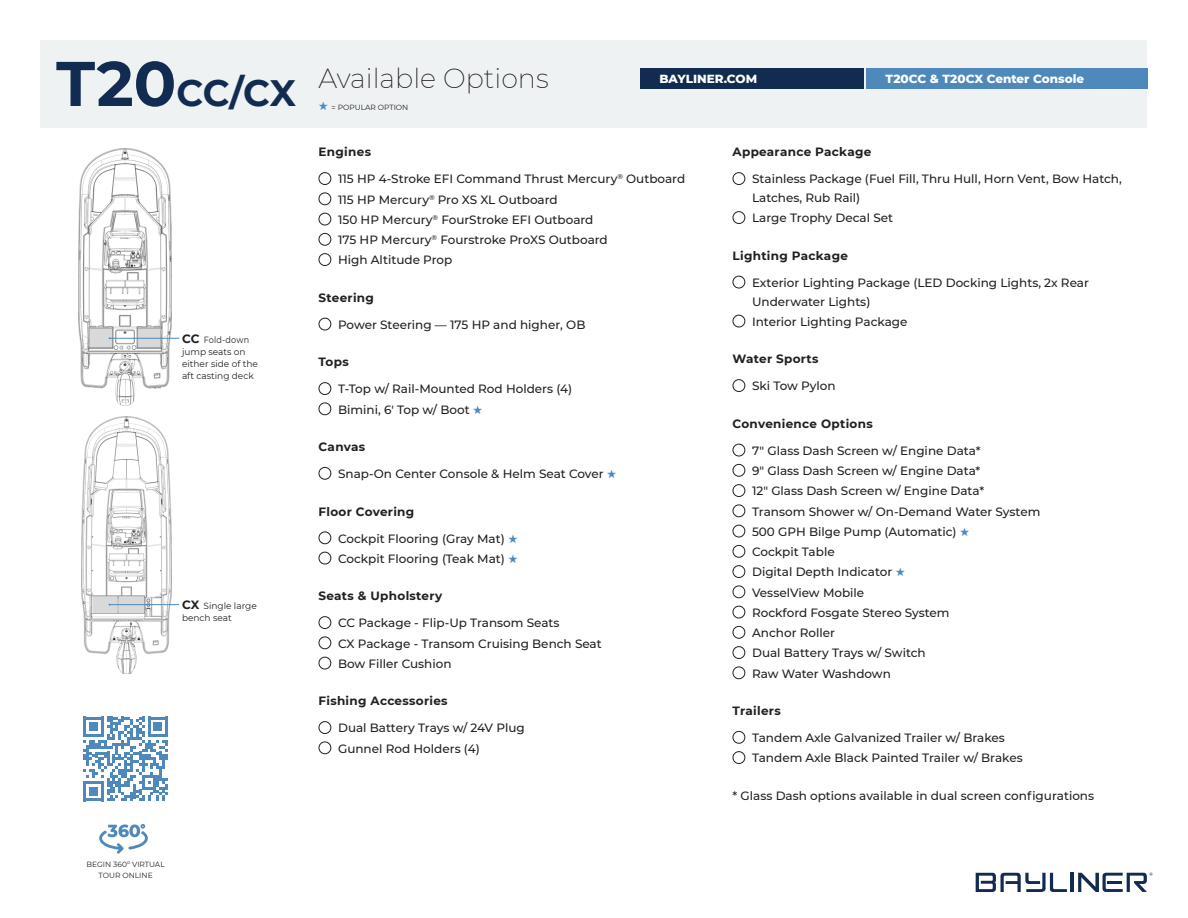
<style>
.page{position:relative;width:1188px;height:918px;background:#fff}
.page>*{position:absolute;margin:0;border:0;box-sizing:border-box;transform-origin:0 0}
.t1{font:700 36.75px "Montserrat";color:#122c51}
.Light_Wght_HEADERS{font:200 27px "Montserrat";color:#231f20}
.Choose_Options_BODY{font:500 12px/18.8px "Montserrat";color:#231f20}
.Choose_Options_SUBHE{font:700 12px "Montserrat";letter-spacing:.025em;color:#231f20}
.BODY_COPY___on_grey{font:800 12px "Montserrat";color:#fff}
.MOUSE{font:9px/12px "Montserrat";color:#231f20}
.MOUSE-2{font:9px "Montserrat";letter-spacing:.025em;color:#231f20;scale:.9 1}
.BODY_COPY___on_grey-2{font:7.5px/10.5px "Montserrat";color:#231f20;text-align:center}
.BODY_COPY{font:7.5px "Montserrat";color:#231f20}
.s1{font-size:63px}
.s2{font-weight:700;font-size:12px}
.s3{color:#4f89bc}
</style>
<div class="page">
<svg style="left:976px;top:873px;width:91px;height:19px"></svg>
<hr style="left:1070px;top:873px;width:3px;height:19px;background:#122c51">
<svg style="left:1078px;top:873px;width:75px;height:19px"></svg>
<div style="left:40px;top:40px;width:1108px;height:88px;background:#eff2f3"></div>
<div style="left:319px;top:172px;width:12px;height:13px;border:1px solid #231f20;border-radius:50%"></div>
<div style="left:319px;top:193px;width:12px;height:12px;border:1px solid #231f20;border-radius:50%"></div>
<div style="left:319px;top:213px;width:12px;height:12px;border:1px solid #231f20;border-radius:50%"></div>
<div style="left:319px;top:233px;width:12px;height:13px;border:1px solid #231f20;border-radius:50%"></div>
<div style="left:319px;top:253px;width:12px;height:13px;border:1px solid #231f20;border-radius:50%"></div>
<div style="left:319px;top:318px;width:12px;height:12px;border:1px solid #231f20;border-radius:50%"></div>
<div style="left:319px;top:382px;width:12px;height:13px;border:1px solid #231f20;border-radius:50%"></div>
<div style="left:319px;top:403px;width:12px;height:12px;border:1px solid #231f20;border-radius:50%"></div>
<div style="left:319px;top:467px;width:12px;height:13px;border:1px solid #231f20;border-radius:50%"></div>
<div style="left:319px;top:532px;width:12px;height:12px;border:1px solid #231f20;border-radius:50%"></div>
<div style="left:319px;top:552px;width:12px;height:12px;border:1px solid #231f20;border-radius:50%"></div>
<div style="left:319px;top:616px;width:12px;height:13px;border:1px solid #231f20;border-radius:50%"></div>
<div style="left:319px;top:637px;width:12px;height:12px;border:1px solid #231f20;border-radius:50%"></div>
<div style="left:319px;top:657px;width:12px;height:12px;border:1px solid #231f20;border-radius:50%"></div>
<div style="left:319px;top:721px;width:12px;height:13px;border:1px solid #231f20;border-radius:50%"></div>
<div style="left:319px;top:742px;width:12px;height:12px;border:1px solid #231f20;border-radius:50%"></div>
<div style="left:733px;top:172px;width:12px;height:13px;border:1px solid #231f20;border-radius:50%"></div>
<div style="left:733px;top:211px;width:12px;height:13px;border:1px solid #231f20;border-radius:50%"></div>
<div style="left:733px;top:276px;width:12px;height:12px;border:1px solid #231f20;border-radius:50%"></div>
<div style="left:733px;top:315px;width:12px;height:12px;border:1px solid #231f20;border-radius:50%"></div>
<div style="left:733px;top:379px;width:12px;height:13px;border:1px solid #231f20;border-radius:50%"></div>
<div style="left:733px;top:444px;width:12px;height:12px;border:1px solid #231f20;border-radius:50%"></div>
<div style="left:733px;top:464px;width:12px;height:13px;border:1px solid #231f20;border-radius:50%"></div>
<div style="left:733px;top:484px;width:12px;height:13px;border:1px solid #231f20;border-radius:50%"></div>
<div style="left:733px;top:505px;width:12px;height:12px;border:1px solid #231f20;border-radius:50%"></div>
<div style="left:733px;top:525px;width:12px;height:12px;border:1px solid #231f20;border-radius:50%"></div>
<div style="left:733px;top:545px;width:12px;height:13px;border:1px solid #231f20;border-radius:50%"></div>
<div style="left:733px;top:565px;width:12px;height:13px;border:1px solid #231f20;border-radius:50%"></div>
<div style="left:733px;top:586px;width:12px;height:12px;border:1px solid #231f20;border-radius:50%"></div>
<div style="left:733px;top:606px;width:12px;height:12px;border:1px solid #231f20;border-radius:50%"></div>
<div style="left:733px;top:626px;width:12px;height:13px;border:1px solid #231f20;border-radius:50%"></div>
<div style="left:733px;top:646px;width:12px;height:13px;border:1px solid #231f20;border-radius:50%"></div>
<div style="left:733px;top:667px;width:12px;height:12px;border:1px solid #231f20;border-radius:50%"></div>
<div style="left:733px;top:731px;width:12px;height:13px;border:1px solid #231f20;border-radius:50%"></div>
<div style="left:733px;top:751px;width:12px;height:13px;border:1px solid #231f20;border-radius:50%"></div>
<div style="left:866px;top:68px;width:282px;height:21px;background:#4f89bc"></div>
<div style="left:640px;top:68px;width:224px;height:21px;background:#122c51"></div>
<img style="left:82px;top:416px;width:89px;height:257px">
<img style="left:78px;top:149px;width:94px;height:257px">
<hr style="left:110px;top:604px;width:69px;height:1px;background:#4f89bc">
<hr style="left:110px;top:338px;width:69px;height:1px;background:#4f89bc">
<svg style="left:99px;top:824px;width:49px;height:30px"></svg>
<svg style="left:83px;top:717px;width:85px;height:84px"></svg>
<p class="t1" style="left:56px;top:66px;width:241px"><span class="s1">T20</span>CC/CX</p>
<p class="MOUSE-2" style="left:182px;top:334px;width:76px"><span class="s2">CC</span> Fold-down</p>
<p class="MOUSE" style="left:182px;top:345px;width:77px">jump seats on either side of the aft casting deck</p>
<p class="MOUSE" style="left:182px;top:600px;width:76px"><span class="s2">CX</span> Single large bench seat</p>
<p class="Light_Wght_HEADERS" style="left:319px;top:60px;width:232px">Available Options</p>
<p class="BODY_COPY" style="left:319px;top:103px;width:91px"><span class="s3">★</span> = POPULAR OPTION</p>
<p class="BODY_COPY___on_grey" style="left:659px;top:70px;width:99px">BAYLINER.COM</p>
<p class="BODY_COPY___on_grey" style="left:885px;top:70px;width:200px">T20CC &amp; T20CX Center Console</p>
<p class="Choose_Options_SUBHE" style="left:319px;top:143px;width:54px">Engines</p>
<p class="Choose_Options_BODY" style="left:338px;top:169px;width:349px">115 HP 4-Stroke EFI Command Thrust Mercury<sup>®</sup> Outboard</p>
<p class="Choose_Options_BODY" style="left:338px;top:190px;width:221px">115 HP Mercury<sup>®</sup> Pro XS XL Outboard</p>
<p class="Choose_Options_BODY" style="left:338px;top:210px;width:257px">150 HP Mercury<sup>®</sup> FourStroke EFI Outboard</p>
<p class="Choose_Options_BODY" style="left:338px;top:230px;width:271px">175 HP Mercury<sup>®</sup> Fourstroke ProXS Outboard</p>
<p class="Choose_Options_BODY" style="left:338px;top:250px;width:116px">High Altitude Prop</p>
<p class="Choose_Options_SUBHE" style="left:319px;top:289px;width:57px">Steering</p>
<p class="Choose_Options_BODY" style="left:338px;top:315px;width:249px">Power Steering — 175 HP and higher, OB</p>
<p class="Choose_Options_SUBHE" style="left:319px;top:353px;width:32px">Tops</p>
<p class="Choose_Options_BODY" style="left:338px;top:379px;width:236px">T-Top w/ Rail-Mounted Rod Holders (4)</p>
<p class="Choose_Options_BODY" style="left:338px;top:400px;width:146px">Bimini, 6' Top w/ Boot <span class="s3">★</span></p>
<p class="Choose_Options_SUBHE" style="left:319px;top:438px;width:48px">Canvas</p>
<p class="Choose_Options_BODY" style="left:338px;top:464px;width:280px">Snap-On Center Console &amp; Helm Seat Cover <span class="s3">★</span></p>
<p class="Choose_Options_SUBHE" style="left:319px;top:503px;width:97px">Floor Covering</p>
<p class="Choose_Options_BODY" style="left:338px;top:529px;width:181px">Cockpit Flooring (Gray Mat) <span class="s3">★</span></p>
<p class="Choose_Options_BODY" style="left:338px;top:549px;width:181px">Cockpit Flooring (Teak Mat) <span class="s3">★</span></p>
<p class="Choose_Options_SUBHE" style="left:319px;top:587px;width:125px">Seats &amp; Upholstery</p>
<p class="Choose_Options_BODY" style="left:338px;top:613px;width:223px">CC Package - Flip-Up Transom Seats</p>
<p class="Choose_Options_BODY" style="left:338px;top:634px;width:265px">CX Package - Transom Cruising Bench Seat</p>
<p class="Choose_Options_BODY" style="left:338px;top:654px;width:115px">Bow Filler Cushion</p>
<p class="Choose_Options_SUBHE" style="left:319px;top:692px;width:130px">Fishing Accessories</p>
<p class="Choose_Options_BODY" style="left:338px;top:718px;width:188px">Dual Battery Trays w/ 24V Plug</p>
<p class="Choose_Options_BODY" style="left:338px;top:739px;width:143px">Gunnel Rod Holders (4)</p>
<p class="Choose_Options_SUBHE" style="left:733px;top:143px;width:140px">Appearance Package</p>
<p class="Choose_Options_BODY" style="left:752px;top:169px;width:371px">Stainless Package (Fuel Fill, Thru Hull, Horn Vent, Bow Hatch,<br>Latches, Rub Rail)</p>
<p class="Choose_Options_BODY" style="left:752px;top:208px;width:143px">Large Trophy Decal Set</p>
<p class="Choose_Options_SUBHE" style="left:733px;top:247px;width:117px">Lighting Package</p>
<p class="Choose_Options_BODY" style="left:752px;top:273px;width:338px">Exterior Lighting Package (LED Docking Lights, 2x Rear<br>Underwater Lights)</p>
<p class="Choose_Options_BODY" style="left:752px;top:312px;width:157px">Interior Lighting Package</p>
<p class="Choose_Options_SUBHE" style="left:733px;top:350px;width:87px">Water Sports</p>
<p class="Choose_Options_BODY" style="left:752px;top:376px;width:85px">Ski Tow Pylon</p>
<p class="Choose_Options_SUBHE" style="left:733px;top:415px;width:142px">Convenience Options</p>
<p class="Choose_Options_BODY" style="left:752px;top:441px;width:230px">7" Glass Dash Screen w/ Engine Data*</p>
<p class="Choose_Options_BODY" style="left:752px;top:461px;width:230px">9" Glass Dash Screen w/ Engine Data*</p>
<p class="Choose_Options_BODY" style="left:752px;top:481px;width:234px">12" Glass Dash Screen w/ Engine Data*</p>
<p class="Choose_Options_BODY" style="left:752px;top:502px;width:290px">Transom Shower w/ On-Demand Water System</p>
<p class="Choose_Options_BODY" style="left:752px;top:522px;width:219px">500 GPH Bilge Pump (Automatic) <span class="s3">★</span></p>
<p class="Choose_Options_BODY" style="left:752px;top:542px;width:84px">Cockpit Table</p>
<p class="Choose_Options_BODY" style="left:752px;top:562px;width:155px">Digital Depth Indicator <span class="s3">★</span></p>
<p class="Choose_Options_BODY" style="left:752px;top:583px;width:114px">VesselView Mobile</p>
<p class="Choose_Options_BODY" style="left:752px;top:603px;width:199px">Rockford Fosgate Stereo System</p>
<p class="Choose_Options_BODY" style="left:752px;top:623px;width:85px">Anchor Roller</p>
<p class="Choose_Options_BODY" style="left:752px;top:643px;width:175px">Dual Battery Trays w/ Switch</p>
<p class="Choose_Options_BODY" style="left:752px;top:664px;width:140px">Raw Water Washdown</p>
<p class="Choose_Options_SUBHE" style="left:733px;top:702px;width:50px">Trailers</p>
<p class="Choose_Options_BODY" style="left:752px;top:728px;width:254px">Tandem Axle Galvanized Trailer w/ Brakes</p>
<p class="Choose_Options_BODY" style="left:752px;top:748px;width:272px">Tandem Axle Black Painted Trailer w/ Brakes</p>
<p class="Choose_Options_BODY" style="left:733px;top:786px;width:363px">* Glass Dash options available in dual screen configurations</p>
<p class="BODY_COPY___on_grey-2" style="left:87px;top:859px;width:80px">BEGIN 360º VIRTUAL<br>TOUR ONLINE</p>
</div>
